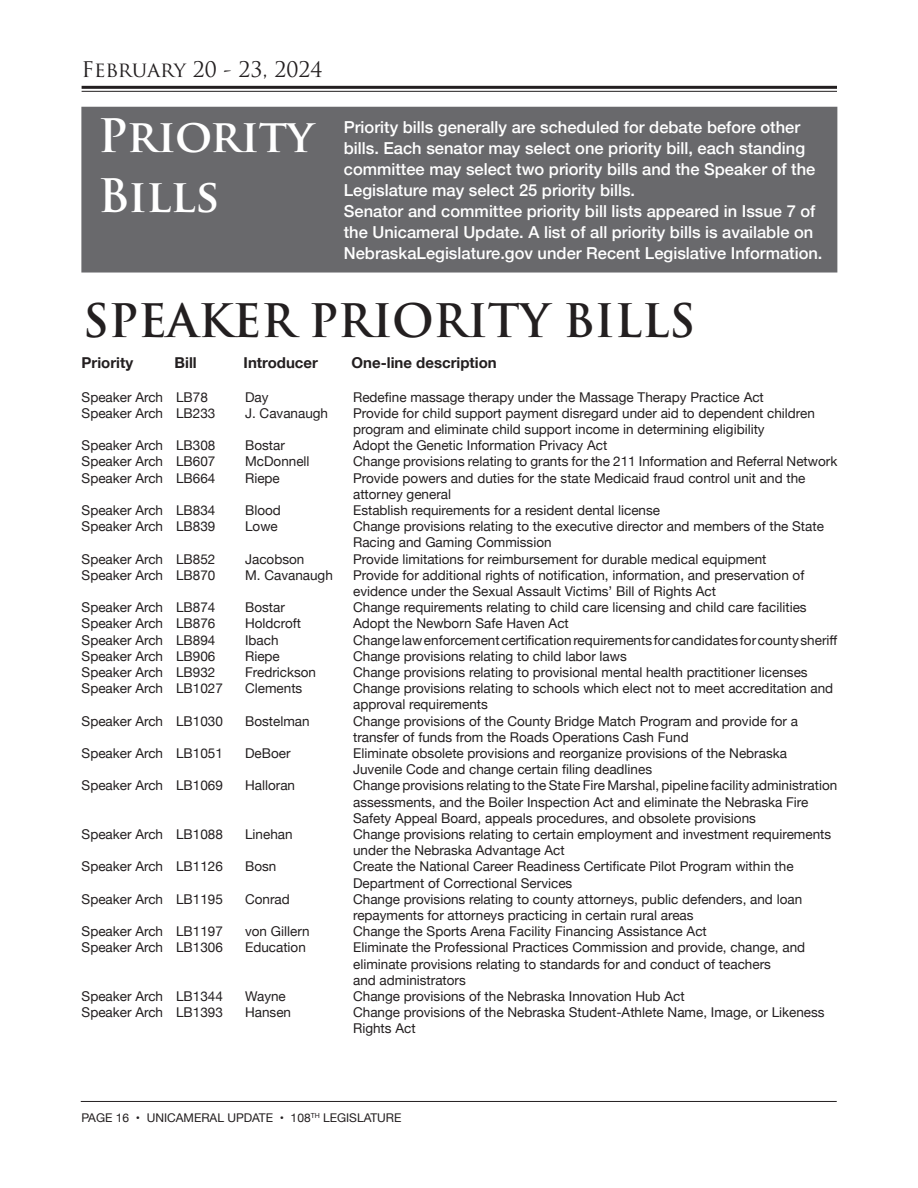
<style>
.page{position:relative;width:918px;height:1188px;background:#fff}
.page>*{position:absolute;margin:0;border:0;box-sizing:border-box;transform-origin:0 0}
.Head1{font:700 45px "Trajan Pro";color:#231f20}
.featurehead{font:700 45px/60px "Trajan Pro";letter-spacing:-.01em;color:#fff}
.t1{font:21px "Trajan Pro";color:#231f20}
.Body_text{font:500 16.5px/21px "Helvetica Neue";color:#fff}
.t2{font:700 15px "Helvetica Neue";color:#231f20}
.New_Bills{font:13.5px "Helvetica Neue";color:#231f20}
.t3{font:12px "Helvetica Neue";color:#231f20}
</style>
<div class="page">
<hr style="left:81px;top:1101px;width:756px;height:1px;background:#231f20">
<hr style="left:82px;top:86px;width:755px;height:3px;background:#231f20">
<hr style="left:82px;top:91px;width:755px;height:1px;background:#231f20">
<div style="left:81px;top:107px;width:756px;height:166px;background:#69696c"></div>
<h2 class="t1" style="left:82px;top:56px;width:243px">February 20 - 23, 2024</h2>
<p class="featurehead" style="left:98px;top:106px;width:217px">Priority<br>Bills</p>
<p class="Body_text" style="left:344px;top:116px;width:473px">Priority bills generally are scheduled for debate before other bills. Each senator may select one priority bill, each standing committee may select two priority bills and the Speaker of the Legislature may select 25 priority bills.</p>
<p class="Body_text" style="left:344px;top:200px;width:480px">Senator and committee priority bill lists appeared in Issue 7 of the Unicameral Update. A list of all priority bills is available on<br>NebraskaLegislature.gov under Recent Legislative Information.</p>
<p class="Head1" style="left:83px;top:293px;width:614px">SPEAKER PRIORITY BILLS</p>
<p class="t2" style="left:82px;top:351px;width:53px">Priority</p>
<p class="t2" style="left:175px;top:351px;width:24px">Bill</p>
<p class="t2" style="left:244px;top:351px;width:76px">Introducer</p>
<p class="t2" style="left:352px;top:351px;width:147px">One-line description</p>
<p class="New_Bills" style="left:82px;top:387px;width:128px">Speaker Arch LB78</p>
<p class="New_Bills" style="left:245px;top:387px;width:25px">Day</p>
<p class="New_Bills" style="left:353px;top:387px;width:412px">Redefine massage therapy under the Massage Therapy Practice Act</p>
<p class="New_Bills" style="left:82px;top:403px;width:135px">Speaker Arch LB233</p>
<p class="New_Bills" style="left:245px;top:403px;width:85px">J. Cavanaugh</p>
<p class="New_Bills" style="left:353px;top:403px;width:463px">Provide for child support payment disregard under aid to dependent children</p>
<p class="New_Bills" style="left:353px;top:419px;width:413px">program and eliminate child support income in determining eligibility</p>
<p class="New_Bills" style="left:82px;top:436px;width:135px">Speaker Arch LB308</p>
<p class="New_Bills" style="left:245px;top:436px;width:41px">Bostar</p>
<p class="New_Bills" style="left:353px;top:436px;width:256px">Adopt the Genetic Information Privacy Act</p>
<p class="New_Bills" style="left:82px;top:452px;width:135px">Speaker Arch LB607</p>
<p class="New_Bills" style="left:245px;top:452px;width:66px">McDonnell</p>
<p class="New_Bills" style="left:353px;top:452px;width:486px">Change provisions relating to grants for the 211 Information and Referral Network</p>
<p class="New_Bills" style="left:82px;top:468px;width:135px">Speaker Arch LB664</p>
<p class="New_Bills" style="left:245px;top:468px;width:36px">Riepe</p>
<p class="New_Bills" style="left:353px;top:468px;width:454px">Provide powers and duties for the state Medicaid fraud control unit and the</p>
<p class="New_Bills" style="left:353px;top:484px;width:99px">attorney general</p>
<p class="New_Bills" style="left:82px;top:500px;width:135px">Speaker Arch LB834</p>
<p class="New_Bills" style="left:245px;top:500px;width:37px">Blood</p>
<p class="New_Bills" style="left:353px;top:500px;width:309px">Establish requirements for a resident dental license</p>
<p class="New_Bills" style="left:82px;top:517px;width:135px">Speaker Arch LB839</p>
<p class="New_Bills" style="left:245px;top:517px;width:34px">Lowe</p>
<p class="New_Bills" style="left:353px;top:517px;width:472px">Change provisions relating to the executive director and members of the State</p>
<p class="New_Bills" style="left:353px;top:533px;width:200px">Racing and Gaming Commission</p>
<p class="New_Bills" style="left:82px;top:549px;width:135px">Speaker Arch LB852</p>
<p class="New_Bills" style="left:245px;top:549px;width:61px">Jacobson</p>
<p class="New_Bills" style="left:353px;top:549px;width:415px">Provide limitations for reimbursement for durable medical equipment</p>
<p class="New_Bills" style="left:82px;top:565px;width:135px">Speaker Arch LB870</p>
<p class="New_Bills" style="left:245px;top:565px;width:89px">M. Cavanaugh</p>
<p class="New_Bills" style="left:353px;top:565px;width:453px">Provide for additional rights of notification, information, and preservation of</p>
<p class="New_Bills" style="left:353px;top:581px;width:365px">evidence under the Sexual Assault Victims’ Bill of Rights Act</p>
<p class="New_Bills" style="left:82px;top:598px;width:135px">Speaker Arch LB874</p>
<p class="New_Bills" style="left:245px;top:598px;width:41px">Bostar</p>
<p class="New_Bills" style="left:353px;top:598px;width:455px">Change requirements relating to child care licensing and child care facilities</p>
<p class="New_Bills" style="left:82px;top:614px;width:135px">Speaker Arch LB876</p>
<p class="New_Bills" style="left:245px;top:614px;width:57px">Holdcroft</p>
<p class="New_Bills" style="left:353px;top:614px;width:217px">Adopt the Newborn Safe Haven Act</p>
<p class="New_Bills" style="left:82px;top:630px;width:135px">Speaker Arch LB894</p>
<p class="New_Bills" style="left:245px;top:630px;width:35px">Ibach</p>
<p class="New_Bills" style="left:353px;top:630px;width:486px">Change law enforcement certification requirements for candidates for county sheriff</p>
<p class="New_Bills" style="left:82px;top:646px;width:135px">Speaker Arch LB906</p>
<p class="New_Bills" style="left:245px;top:646px;width:36px">Riepe</p>
<p class="New_Bills" style="left:353px;top:646px;width:275px">Change provisions relating to child labor laws</p>
<p class="New_Bills" style="left:82px;top:662px;width:135px">Speaker Arch LB932</p>
<p class="New_Bills" style="left:245px;top:662px;width:73px">Fredrickson</p>
<p class="New_Bills" style="left:353px;top:662px;width:456px">Change provisions relating to provisional mental health practitioner licenses</p>
<p class="New_Bills" style="left:82px;top:679px;width:143px">Speaker Arch LB1027</p>
<p class="New_Bills" style="left:245px;top:679px;width:59px">Clements</p>
<p class="New_Bills" style="left:353px;top:679px;width:482px">Change provisions relating to schools which elect not to meet accreditation and</p>
<p class="New_Bills" style="left:353px;top:695px;width:136px">approval requirements</p>
<p class="New_Bills" style="left:82px;top:711px;width:143px">Speaker Arch LB1030</p>
<p class="New_Bills" style="left:245px;top:711px;width:66px">Bostelman</p>
<p class="New_Bills" style="left:353px;top:711px;width:446px">Change provisions of the County Bridge Match Program and provide for a</p>
<p class="New_Bills" style="left:353px;top:727px;width:337px">transfer of funds from the Roads Operations Cash Fund</p>
<p class="New_Bills" style="left:82px;top:743px;width:143px">Speaker Arch LB1051</p>
<p class="New_Bills" style="left:245px;top:743px;width:47px">DeBoer</p>
<p class="New_Bills" style="left:353px;top:743px;width:435px">Eliminate obsolete provisions and reorganize provisions of the Nebraska</p>
<p class="New_Bills" style="left:353px;top:760px;width:301px">Juvenile Code and change certain filing deadlines</p>
<p class="New_Bills" style="left:82px;top:776px;width:143px">Speaker Arch LB1069</p>
<p class="New_Bills" style="left:245px;top:776px;width:51px">Halloran</p>
<p class="New_Bills" style="left:353px;top:776px;width:486px">Change provisions relating to the State Fire Marshal, pipeline facility administration</p>
<p class="New_Bills" style="left:353px;top:792px;width:457px">assessments, and the Boiler Inspection Act and eliminate the Nebraska Fire</p>
<p class="New_Bills" style="left:353px;top:808px;width:404px">Safety Appeal Board, appeals procedures, and obsolete provisions</p>
<p class="New_Bills" style="left:82px;top:824px;width:143px">Speaker Arch LB1088</p>
<p class="New_Bills" style="left:245px;top:824px;width:49px">Linehan</p>
<p class="New_Bills" style="left:353px;top:824px;width:480px">Change provisions relating to certain employment and investment requirements</p>
<p class="New_Bills" style="left:353px;top:841px;width:213px">under the Nebraska Advantage Act</p>
<p class="New_Bills" style="left:82px;top:857px;width:143px">Speaker Arch LB1126</p>
<p class="New_Bills" style="left:245px;top:857px;width:33px">Bosn</p>
<p class="New_Bills" style="left:353px;top:857px;width:442px">Create the National Career Readiness Certificate Pilot Program within the</p>
<p class="New_Bills" style="left:353px;top:873px;width:221px">Department of Correctional Services</p>
<p class="New_Bills" style="left:82px;top:889px;width:143px">Speaker Arch LB1195</p>
<p class="New_Bills" style="left:245px;top:889px;width:46px">Conrad</p>
<p class="New_Bills" style="left:353px;top:889px;width:451px">Change provisions relating to county attorneys, public defenders, and loan</p>
<p class="New_Bills" style="left:353px;top:905px;width:342px">repayments for attorneys practicing in certain rural areas</p>
<p class="New_Bills" style="left:82px;top:922px;width:143px">Speaker Arch LB1197</p>
<p class="New_Bills" style="left:245px;top:922px;width:66px">von Gillern</p>
<p class="New_Bills" style="left:353px;top:922px;width:355px">Change the Sports Arena Facility Financing Assistance Act</p>
<p class="New_Bills" style="left:82px;top:938px;width:143px">Speaker Arch LB1306</p>
<p class="New_Bills" style="left:245px;top:938px;width:62px">Education</p>
<p class="New_Bills" style="left:353px;top:938px;width:454px">Eliminate the Professional Practices Commission and provide, change, and</p>
<p class="New_Bills" style="left:353px;top:954px;width:419px">eliminate provisions relating to standards for and conduct of teachers</p>
<p class="New_Bills" style="left:353px;top:970px;width:114px">and administrators</p>
<p class="New_Bills" style="left:82px;top:986px;width:143px">Speaker Arch LB1344</p>
<p class="New_Bills" style="left:245px;top:986px;width:42px">Wayne</p>
<p class="New_Bills" style="left:353px;top:986px;width:333px">Change provisions of the Nebraska Innovation Hub Act</p>
<p class="New_Bills" style="left:82px;top:1003px;width:143px">Speaker Arch LB1393</p>
<p class="New_Bills" style="left:245px;top:1003px;width:48px">Hansen</p>
<p class="New_Bills" style="left:353px;top:1003px;width:473px">Change provisions of the Nebraska Student-Athlete Name, Image, or Likeness</p>
<p class="New_Bills" style="left:353px;top:1019px;width:64px">Rights Act</p>
<p class="t3" style="left:81px;top:1109px;width:322px">PAGE 16 • UNICAMERAL UPDATE • 108<sup>TH</sup> LEGISLATURE</p>
</div>
